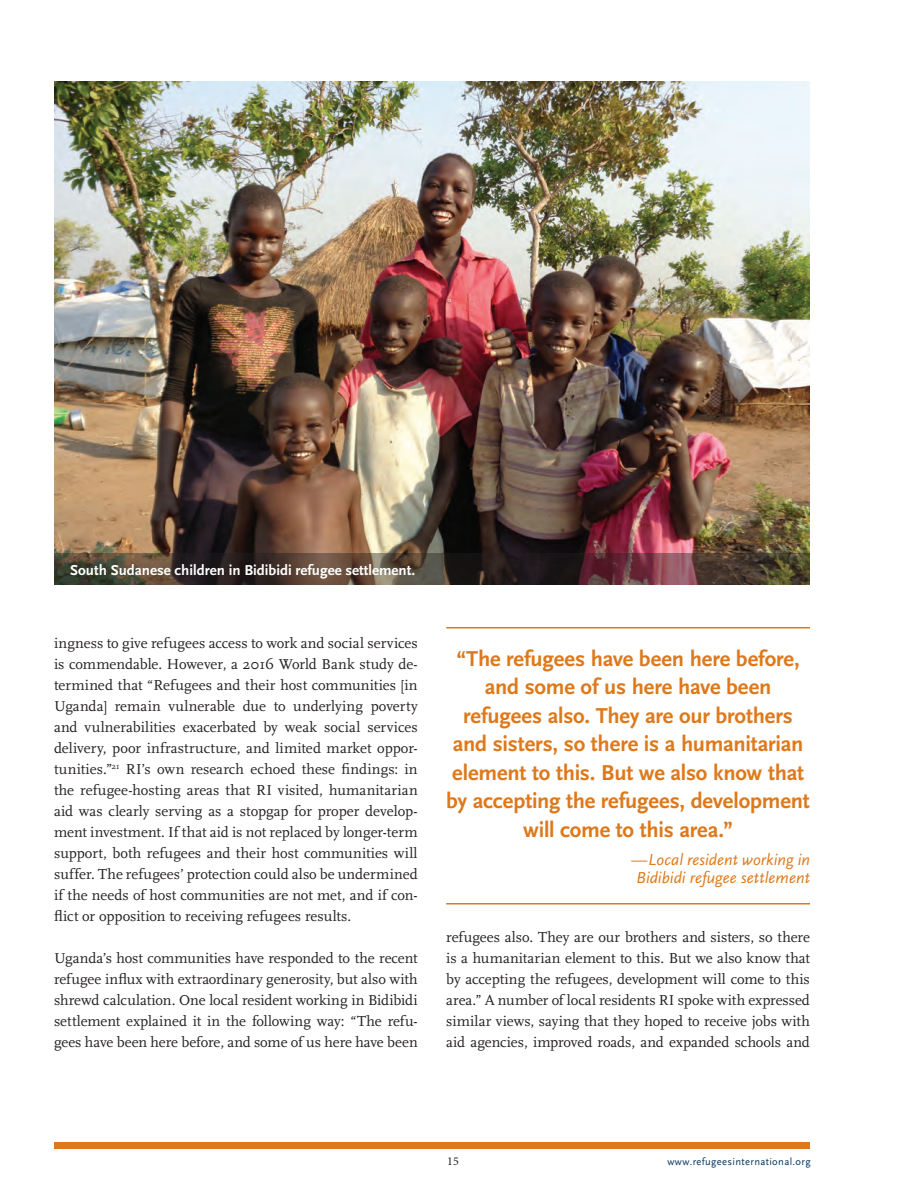
<style>
.page{position:relative;width:918px;height:1188px;background:#fff}
.page>*{position:absolute;margin:0;border:0;box-sizing:border-box;transform-origin:0 0}
.t1{font:700 22.5px/28.5px "Scala Sans";letter-spacing:-.01em;color:#de791b;text-align:center}
.t2{font:italic 16.5px/18px "Scala Sans";letter-spacing:.005em;color:#de791b}
.t3{font:15px/21px "Scala";color:#231f20;text-align:justify}
.t4{font:700 15px "Scala Sans";color:#fff}
.t5{font:12px "Minion Pro";color:#231f20}
.t6{font:10.5px "Scala Sans";letter-spacing:.035em;color:#00345e}
</style>
<div class="page">
<div style="left:54px;top:1142px;width:756px;height:7px;background:#de791b"></div>
<img style="left:55px;top:81px;width:755px;height:472px">
<svg style="left:54px;top:553px;width:756px;height:32px;background:#4a3831"></svg>
<hr style="left:446px;top:627px;width:364px;height:1px;background:#de791b">
<hr style="left:446px;top:903px;width:364px;height:1px;background:#de791b">
<p class="t4" style="left:70px;top:562px;width:346px">South Sudanese children in Bidibidi refugee settlement.</p>
<p class="t3" style="left:54px;top:633px;width:365px">ingness to give refugees access to work and social services is commendable. However, a 2016 World Bank study de&shy;termined that “Refugees and their host communities [in Uganda] remain vulnerable due to underlying poverty and vulnerabilities exacerbated by weak social services delivery, poor infrastructure, and limited market oppor&shy;tunities.”<sup>21</sup> RI’s own research echoed these findings: in the refugee-hosting areas that RI visited, humanitarian aid was clearly serving as a stopgap for proper develop&shy;ment investment. If that aid is not replaced by longer-term support, both refugees and their host communities will suffer. The refugees’ protection could also be undermined if the needs of host communities are not met, and if con&shy;flict or opposition to receiving refugees results.</p>
<p class="t3" style="left:54px;top:948px;width:365px">Uganda’s host communities have responded to the recent refugee influx with extraordinary generosity, but also with shrewd calculation. One local resident working in Bidibidi settlement explained it in the following way: “The refu&shy;gees have been here before, and some of us here have been</p>
<p class="t1" style="left:446px;top:645px;width:365px">“The refugees have been here before, and some of us here have been refugees also. They are our brothers and sisters, so there is a humanitarian element to this. But we also know that by accepting the refugees, development will come to this area.”</p>
<p class="t2" style="left:631px;top:851px;width:180px">—Local resident working in<br>Bidibidi refugee settlement</p>
<p class="t3" style="left:446px;top:927px;width:365px">refugees also. They are our brothers and sisters, so there is a humanitarian element to this. But we also know that by accepting the refugees, development will come to this area.” A number of local residents RI spoke with expressed similar views, saying that they hoped to receive jobs with aid agencies, improved roads, and expanded schools and</p>
<p class="t5" style="left:447px;top:1153px;width:13px">15</p>
<p class="t6" style="left:668px;top:1156px;width:145px">www.refugeesinternational.org</p>
</div>
